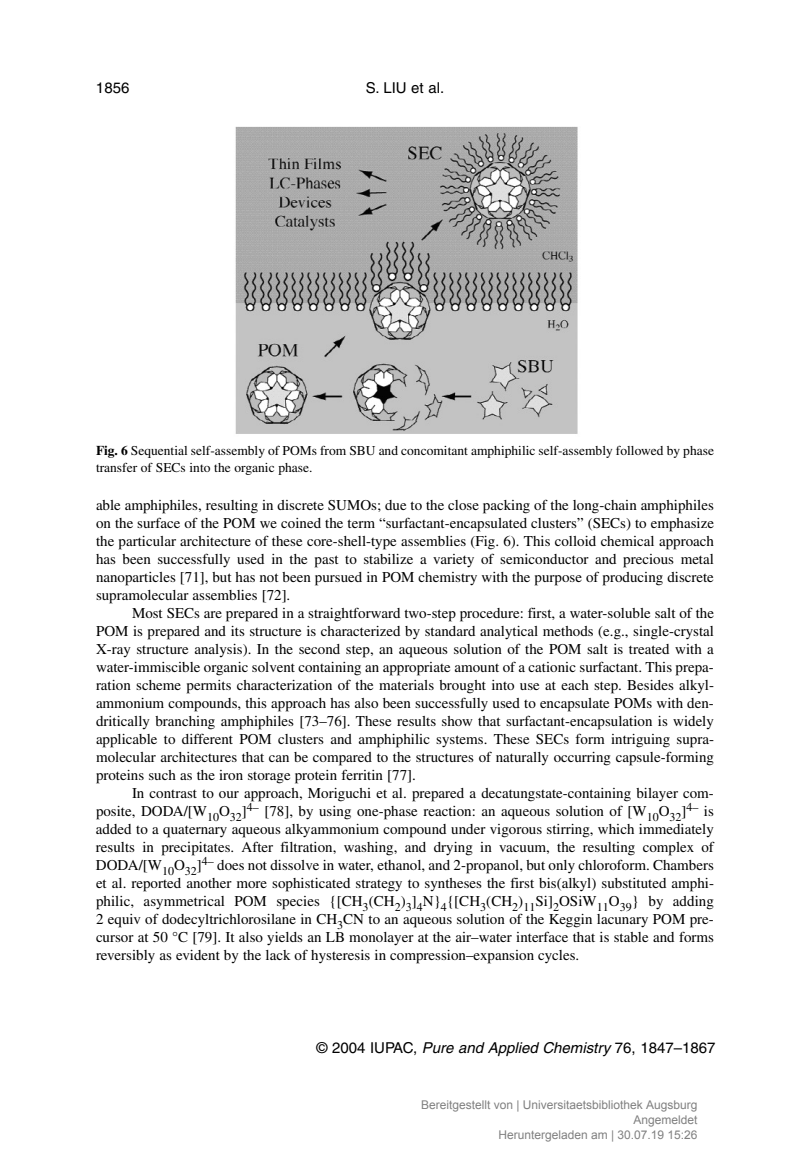
<style>
.page{position:relative;width:810px;height:1161px;background:#fff}
.page>*{position:absolute;margin:0;border:0;box-sizing:border-box;transform-origin:0 0}
.t1{font:15px/18px "Times";color:#000;text-align:justify}
.t2{font:15px "Helvetica";color:#000}
.t3{font:13.5px/16.5px "Times";color:#000}
.t4{font:12px/15px "Arial";color:#808080;text-align:right}
.s1{font-weight:700}
.s2{font-style:italic}
</style>
<div class="page">
<img style="left:235px;top:126px;width:343px;height:308px">
<p class="t2" style="left:96px;top:82px;width:35px">1856</p>
<p class="t2" style="left:366px;top:82px;width:80px">S. LIU et al.</p>
<p class="t3" style="left:96px;top:444px;width:619px"><span class="s1">Fig. 6</span> Sequential self-assembly of POMs from SBU and concomitant amphiphilic self-assembly followed by phase transfer of SECs into the organic phase.</p>
<p class="t1" style="left:96px;top:498px;width:620px">able amphiphiles, resulting in discrete SUMOs; due to the close packing of the long-chain amphiphiles on the surface of the POM we coined the term “surfactant-encapsulated clusters” (SECs) to emphasize the particular architecture of these core-shell-type assemblies (Fig. 6). This colloid chemical approach has been successfully used in the past to stabilize a variety of semiconductor and precious metal nanoparticles [71], but has not been pursued in POM chemistry with the purpose of producing discrete supramolecular assemblies [72].</p>
<p class="t1" style="left:96px;top:606px;width:620px;text-indent:36px">Most SECs are prepared in a straightforward two-step procedure: first, a water-soluble salt of the POM is prepared and its structure is characterized by standard analytical methods (e.g., single-crystal X-ray structure analysis). In the second step, an aqueous solution of the POM salt is treated with a water-immiscible organic solvent containing an appropriate amount of a cationic surfactant. This prepa&shy;ration scheme permits characterization of the materials brought into use at each step. Besides alkyl&shy;ammonium compounds, this approach has also been successfully used to encapsulate POMs with den&shy;dritically branching amphiphiles [73–76]. These results show that surfactant-encapsulation is widely applicable to different POM clusters and amphiphilic systems. These SECs form intriguing supra&shy;molecular architectures that can be compared to the structures of naturally occurring capsule-forming proteins such as the iron storage protein ferritin [77].</p>
<p class="t1" style="left:96px;top:786px;width:620px;text-indent:36px">In contrast to our approach, Moriguchi et al. prepared a decatungstate-containing bilayer com&shy;posite, DODA/[W<sub>10</sub>O<sub>32</sub>]<sup>4–</sup> [78], by using one-phase reaction: an aqueous solution of [W<sub>10</sub>O<sub>32</sub>]<sup>4–</sup> is added to a quaternary aqueous alkyammonium compound under vigorous stirring, which immediately results in precipitates. After filtration, washing, and drying in vacuum, the resulting complex of DODA/[W<sub>10</sub>O<sub>32</sub>]<sup>4–</sup> does not dissolve in water, ethanol, and 2-propanol, but only chloroform. Chambers et al. reported another more sophisticated strategy to syntheses the first bis(alkyl) substituted amphi&shy;philic, asymmetrical POM species {[CH<sub>3</sub>(CH<sub>2</sub>)<sub>3</sub>]<sub>4</sub>N}<sub>4</sub>{[CH<sub>3</sub>(CH<sub>2</sub>)<sub>11</sub>Si]<sub>2</sub>OSiW<sub>11</sub>O<sub>39</sub>} by adding 2 equiv of dodecyltrichlorosilane in CH<sub>3</sub>CN to an aqueous solution of the Keggin lacunary POM pre&shy;cursor at 50 °C [79]. It also yields an LB monolayer at the air–water interface that is stable and forms reversibly as evident by the lack of hysteresis in compression–expansion cycles.</p>
<p class="t2" style="left:316px;top:1042px;width:400px">© 2004 IUPAC, <span class="s2">Pure and Applied Chemistry</span> 76, 1847–1867</p>
<p class="t4" style="left:421px;top:1098px;width:278px">Bereitgestellt von | Universitaetsbibliothek Augsburg<br>Angemeldet<br>Heruntergeladen am | 30.07.19 15:26</p>
</div>
